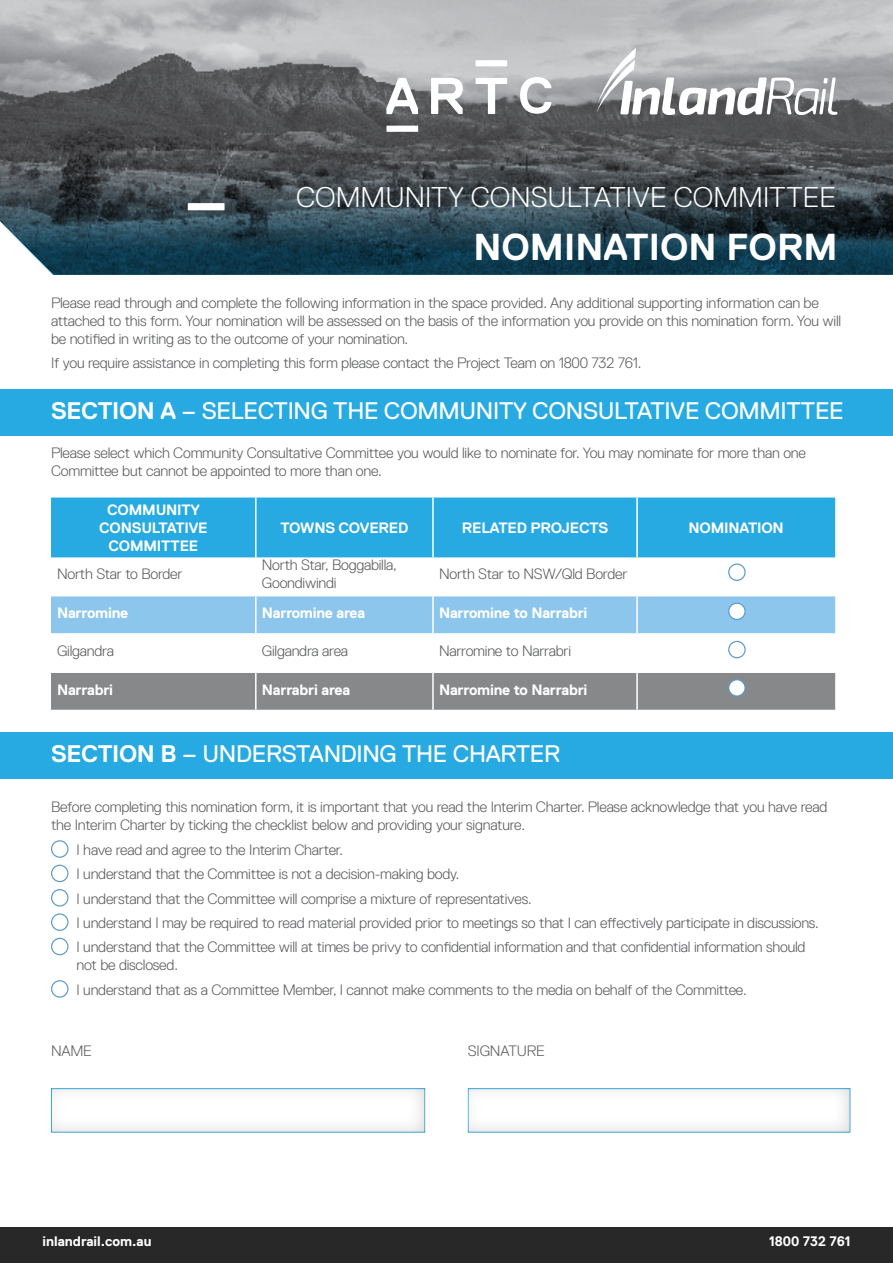
<style>
.page{position:relative;width:893px;height:1263px;background:#fff}
.page>*{position:absolute;margin:0;border:0;box-sizing:border-box;transform-origin:0 0}
.t1{font:700 37.5px "Replica";color:#fff}
.t2{font:300 28.5px "Replica";color:#fff}
.t3{font:24px "Replica";letter-spacing:-.015em;color:#fff}
.t4{font:300 15px/18px "Replica";letter-spacing:-.015em;color:#58595b}
.t5{font:700 15px/18px "Replica";letter-spacing:-.015em;color:#fff;text-align:center}
.t6{font:700 13.8px "Replica";color:#fff}
.s1{font-weight:700}
</style>
<div class="page">
<img style="left:0;top:0;width:893px;height:145px">
<svg style="left:0;top:145px;width:893px;height:130px;background:#344751"></svg>
<div style="left:0;top:1227px;width:893px;height:36px;background:#292829"></div>
<svg style="left:386px;top:126px;width:32px;height:6px"></svg>
<svg style="left:475px;top:60px;width:32px;height:6px"></svg>
<svg style="left:386px;top:78px;width:32px;height:36px"></svg>
<svg style="left:476px;top:78px;width:31px;height:36px"></svg>
<svg style="left:431px;top:78px;width:32px;height:36px"></svg>
<svg style="left:520px;top:77px;width:31px;height:37px"></svg>
<svg style="left:597px;top:48px;width:240px;height:67px"></svg>
<svg style="left:188px;top:203px;width:37px;height:7px"></svg>
<div style="left:0;top:389px;width:893px;height:47px;background:#27aae1"></div>
<div style="left:51px;top:497px;width:784px;height:60px;background:#27aae1"></div>
<div style="left:51px;top:596px;width:784px;height:37px;background:#8cc6ec"></div>
<div style="left:51px;top:673px;width:784px;height:37px;background:#86888a"></div>
<hr style="left:432px;top:497px;width:2px;height:60px;background:#fff">
<hr style="left:636px;top:497px;width:2px;height:60px;background:#fff">
<hr style="left:255px;top:497px;width:2px;height:60px;background:#fff">
<hr style="left:255px;top:596px;width:2px;height:37px;background:#fff">
<hr style="left:432px;top:596px;width:2px;height:37px;background:#fff">
<hr style="left:636px;top:596px;width:2px;height:37px;background:#fff">
<hr style="left:255px;top:673px;width:2px;height:37px;background:#fff">
<hr style="left:432px;top:673px;width:2px;height:37px;background:#fff">
<hr style="left:636px;top:673px;width:2px;height:37px;background:#fff">
<div style="left:0;top:732px;width:893px;height:47px;background:#27aae1"></div>
<svg style="left:52px;top:841px;width:16px;height:16px"></svg>
<div style="left:51px;top:840px;width:18px;height:18px;border:1px solid #5b99ca;border-radius:50%"></div>
<div style="left:51px;top:865px;width:18px;height:17px;border:1px solid #5b99ca;border-radius:50%"></div>
<div style="left:51px;top:889px;width:18px;height:17px;border:1px solid #5b99ca;border-radius:50%"></div>
<svg style="left:52px;top:914px;width:16px;height:16px"></svg>
<div style="left:51px;top:913px;width:18px;height:18px;border:1px solid #5b99ca;border-radius:50%"></div>
<div style="left:51px;top:938px;width:18px;height:17px;border:1px solid #5b99ca;border-radius:50%"></div>
<div style="left:51px;top:980px;width:18px;height:18px;border:1px solid #5b99ca;border-radius:50%"></div>
<div style="left:728px;top:563px;width:18px;height:18px;border:1px solid #5b99ca;border-radius:50%"></div>
<div style="left:729px;top:603px;width:16px;height:16px;background:#fff;border-radius:50%"></div>
<div style="left:728px;top:603px;width:18px;height:17px;border:1px solid #5b99ca;border-radius:50%"></div>
<svg style="left:729px;top:680px;width:16px;height:16px"></svg>
<div style="left:728px;top:679px;width:18px;height:18px;border:1px solid #5b99ca;border-radius:50%"></div>
<div style="left:728px;top:641px;width:18px;height:17px;border:1px solid #5b99ca;border-radius:50%"></div>
<div style="left:38px;top:1077px;width:400px;height:57px;background:#292829;opacity:.18"></div>
<div style="left:455px;top:1077px;width:407px;height:57px;background:#292829;opacity:.18"></div>
<h2 class="t2" style="left:296px;top:181px;width:541px">COMMUNITY CONSULTATIVE COMMITTEE</h2>
<h1 class="t1" style="left:473px;top:226px;width:366px">NOMINATION FORM</h1>
<p class="t4" style="left:51px;top:294px;width:792px">Please read through and complete the following information in the space provided. Any additional supporting information can be attached to this form. Your nomination will be assessed on the basis of the information you provide on this nomination form. You will be notified in writing as to the outcome of your nomination.</p>
<p class="t4" style="left:51px;top:354px;width:592px">If you require assistance in completing this form please contact the Project Team on 1800 732 761.</p>
<h3 class="t3" style="left:51px;top:397px;width:794px"><span class="s1">SECTION A</span> – SELECTING THE COMMUNITY CONSULTATIVE COMMITTEE</h3>
<p class="t4" style="left:51px;top:444px;width:756px">Please select which Community Consultative Committee you would like to nominate for. You may nominate for more than one<br>Committee but cannot be appointed to more than one.</p>
<p class="t5" style="left:99px;top:501px;width:110px">COMMUNITY<br>CONSULTATIVE<br>COMMITTEE</p>
<p class="t5" style="left:280px;top:519px;width:129px">TOWNS COVERED</p>
<p class="t5" style="left:462px;top:519px;width:148px">RELATED PROJECTS</p>
<p class="t5" style="left:688px;top:519px;width:97px">NOMINATION</p>
<p class="t4" style="left:57px;top:565px;width:127px">North Star to Border</p>
<p class="t4" style="left:262px;top:556px;width:136px">North Star, Boggabilla,<br>Goondiwindi</p>
<p class="t4" style="left:439px;top:565px;width:190px">North Star to NSW/Qld Border</p>
<p class="t5" style="left:57px;top:604px;width:73px">Narromine</p>
<p class="t5" style="left:262px;top:604px;width:105px">Narromine area</p>
<p class="t5" style="left:439px;top:604px;width:150px">Narromine to Narrabri</p>
<p class="t4" style="left:57px;top:642px;width:58px">Gilgandra</p>
<p class="t4" style="left:262px;top:642px;width:88px">Gilgandra area</p>
<p class="t4" style="left:439px;top:642px;width:134px">Narromine to Narrabri</p>
<p class="t5" style="left:57px;top:680px;width:58px">Narrabri</p>
<p class="t5" style="left:262px;top:680px;width:90px">Narrabri area</p>
<p class="t5" style="left:439px;top:680px;width:150px">Narromine to Narrabri</p>
<h3 class="t3" style="left:51px;top:740px;width:511px"><span class="s1">SECTION B</span> – UNDERSTANDING THE CHARTER</h3>
<p class="t4" style="left:51px;top:798px;width:778px">Before completing this nomination form, it is important that you read the Interim Charter. Please acknowledge that you have read the Interim Charter by ticking the checklist below and providing your signature.</p>
<p class="t4" style="left:77px;top:837px;width:744px;line-height:24.5px">I have read and agree to the Interim Charter.<br>I understand that the Committee is not a decision-making body.<br>I understand that the Committee will comprise a mixture of representatives.<br>I understand I may be required to read material provided prior to meetings so that I can effectively participate in discussions.<br>I understand that the Committee will at times be privy to confidential information and that confidential information should</p>
<p class="t4" style="left:77px;top:953px;width:672px;line-height:24.5px">not be disclosed.<br>I understand that as a Committee Member, I cannot make comments to the media on behalf of the Committee.</p>
<p class="t4" style="left:51px;top:1042px;width:42px">NAME</p>
<p class="t4" style="left:468px;top:1042px;width:78px">SIGNATURE</p>
<p class="t6" style="left:43px;top:1234px;width:111px">inlandrail.com.au</p>
<p class="t6" style="left:769px;top:1234px;width:83px">1800 732 761</p>
</div>
